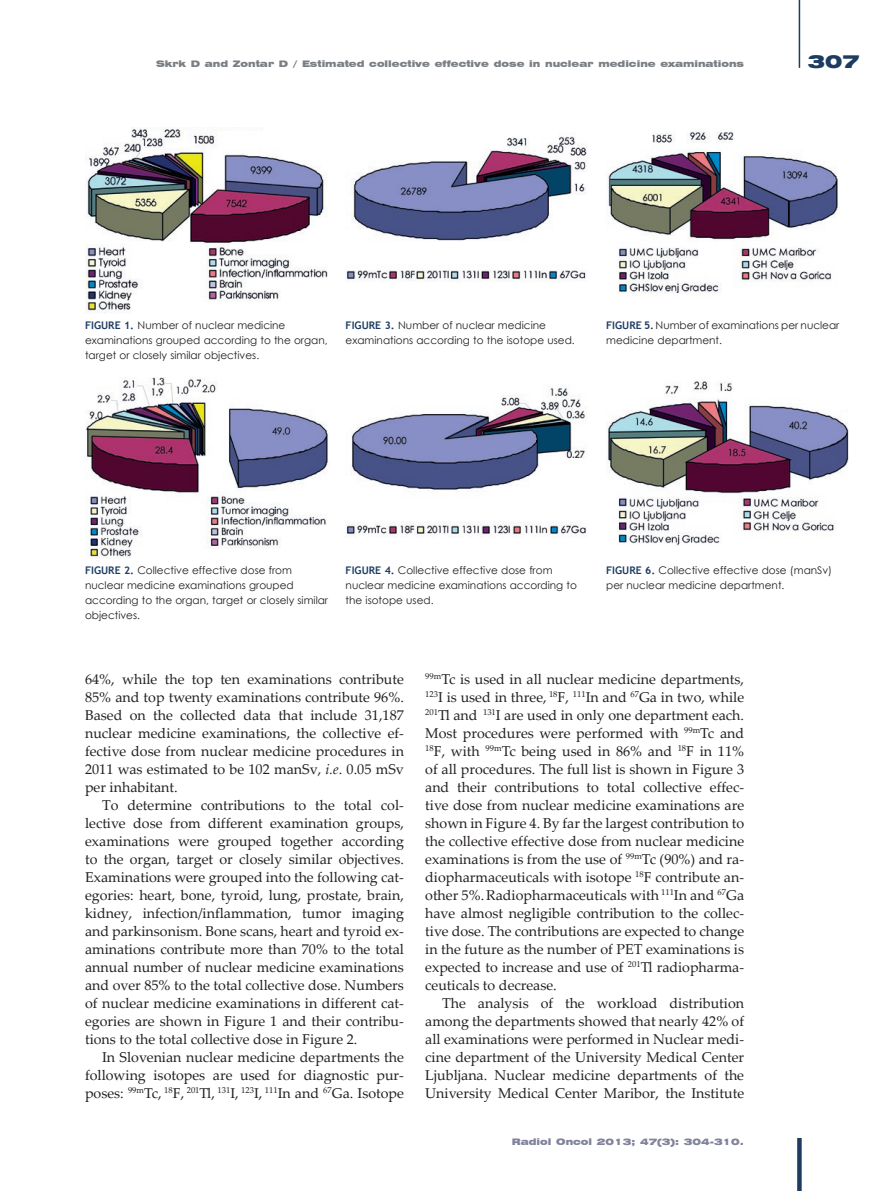
<style>
.page{position:relative;width:893px;height:1191px;background:#fff}
.page>*{position:absolute;margin:0;border:0;box-sizing:border-box;transform-origin:0 0}
.t1{font:900 expanded 18px "Swiss 721 BT";color:#1d3c62}
.t2{font:14.25px/18px "Palatino Linotype";color:#231f20;text-align:justify}
.t3{font:10.5px/15px "Century Gothic";color:#231f20}
.t4{font:900 expanded 9px "Swiss 721 BT";color:#797f84}
.t5{font:900 expanded 9px "Swiss 721 BT";color:#81839b}
.s1{font-family:"Trebuchet MS";font-weight:700;color:#1d3c62}
.s2{font-weight:700}
.s3{font-style:italic}
</style>
<div class="page">
<div style="left:797px;top:1138px;width:5px;height:53px;background:#1d3c62"></div>
<hr style="left:799px;top:0;width:1px;height:68px;background:#1d3c62">
<img style="left:86px;top:377px;width:242px;height:181px">
<img style="left:346px;top:136px;width:241px;height:146px">
<img style="left:346px;top:387px;width:241px;height:149px">
<img style="left:608px;top:131px;width:230px;height:162px">
<img style="left:606px;top:381px;width:243px;height:164px">
<img style="left:85px;top:128px;width:243px;height:185px">
<p class="t4" style="left:156px;top:58px;width:590px">Skrk D and Zontar D / Estimated collective effective dose in nuclear medicine examinations</p>
<p class="t1" style="left:808px;top:50px;width:53px">307</p>
<p class="t3" style="left:85px;top:318px;width:244px"><span class="s1">FIGURE 1.</span> Number of nuclear medicine examinations grouped according to the organ, target or closely similar objectives.</p>
<p class="t3" style="left:346px;top:318px;width:231px"><span class="s1">FIGURE 3.</span> Number of nuclear medicine examinations according to the isotope used.</p>
<p class="t3" style="left:606px;top:318px;width:235px"><span class="s1">FIGURE 5</span><span class="s2">.</span> Number of examinations per nuclear medicine department.</p>
<p class="t3" style="left:85px;top:562px;width:245px"><span class="s1">FIGURE 2.</span> Collective effective dose from nuclear medicine examinations grouped according to the organ, target or closely similar objectives.</p>
<p class="t3" style="left:346px;top:562px;width:233px"><span class="s1">FIGURE 4.</span> Collective effective dose from nuclear medicine examinations according to the isotope used.</p>
<p class="t3" style="left:606px;top:562px;width:227px"><span class="s1">FIGURE 6.</span> Collective effective dose (manSv) per nuclear medicine department.</p>
<p class="t2" style="left:85px;top:669px;width:320px">64%, while the top ten examinations contribute 85% and top twenty examinations contribute 96%.<br>Based on the collected data that include 31,187 nuclear medicine examinations, the collective ef&shy;fective dose from nuclear medicine procedures in 2011 was estimated to be 102 manSv, <span class="s3">i.e</span>. 0.05 mSv per inhabitant.</p>
<p class="t2" style="left:85px;top:795px;width:320px;text-indent:17px">To determine contributions to the total col&shy;lective dose from different examination groups, examinations were grouped together according to the organ, target or closely similar objectives.<br>Examinations were grouped into the following cat&shy;egories: heart, bone, tyroid, lung, prostate, brain, kidney, infection/inflammation, tumor imaging and parkinsonism. Bone scans, heart and tyroid ex&shy;aminations contribute more than 70% to the total annual number of nuclear medicine examinations and over 85% to the total collective dose. Numbers of nuclear medicine examinations in different cat&shy;egories are shown in Figure 1 and their contribu&shy;tions to the total collective dose in Figure 2.</p>
<p class="t2" style="left:85px;top:1047px;width:320px;text-indent:17px">In Slovenian nuclear medicine departments the following isotopes are used for diagnostic pur&shy;poses: <sup>99m</sup>Tc, <sup>18</sup>F, <sup>201</sup>Tl, <sup>131</sup>I, <sup>123</sup>I, <sup>111</sup>In and <sup>67</sup>Ga. Isotope</p>
<p class="t2" style="left:425px;top:669px;width:320px"><sup>99m</sup>Tc is used in all nuclear medicine departments, <sup>123</sup>I is used in three, <sup>18</sup>F, <sup>111</sup>In and <sup>67</sup>Ga in two, while <sup>201</sup>Tl and <sup>131</sup>I are used in only one department each.<br>Most procedures were performed with <sup>99m</sup>Tc and <sup>18</sup>F, with <sup>99m</sup>Tc being used in 86% and <sup>18</sup>F in 11% of all procedures. The full list is shown in Figure 3 and their contributions to total collective effec&shy;tive dose from nuclear medicine examinations are shown in Figure 4. By far the largest contribution to the collective effective dose from nuclear medicine examinations is from the use of <sup>99m</sup>Tc (90%) and ra&shy;diopharmaceuticals with isotope <sup>18</sup>F contribute an&shy;other 5%.Radiopharmaceuticals with <sup>111</sup>In and <sup>67</sup>Ga have almost negligible contribution to the collec&shy;tive dose. The contributions are expected to change in the future as the number of PET examinations is expected to increase and use of <sup>201</sup>Tl radiopharma&shy;ceuticals to decrease.</p>
<p class="t2" style="left:425px;top:993px;width:320px;text-indent:17px">The analysis of the workload distribution among the departments showed that nearly 42% of all examinations were performed in Nuclear medi&shy;cine department of the University Medical Center Ljubljana. Nuclear medicine departments of the University Medical Center Maribor, the Institute</p>
<p class="t5" style="left:512px;top:1136px;width:234px">Radiol Oncol 2013; 47(3): 304-310.</p>
</div>
